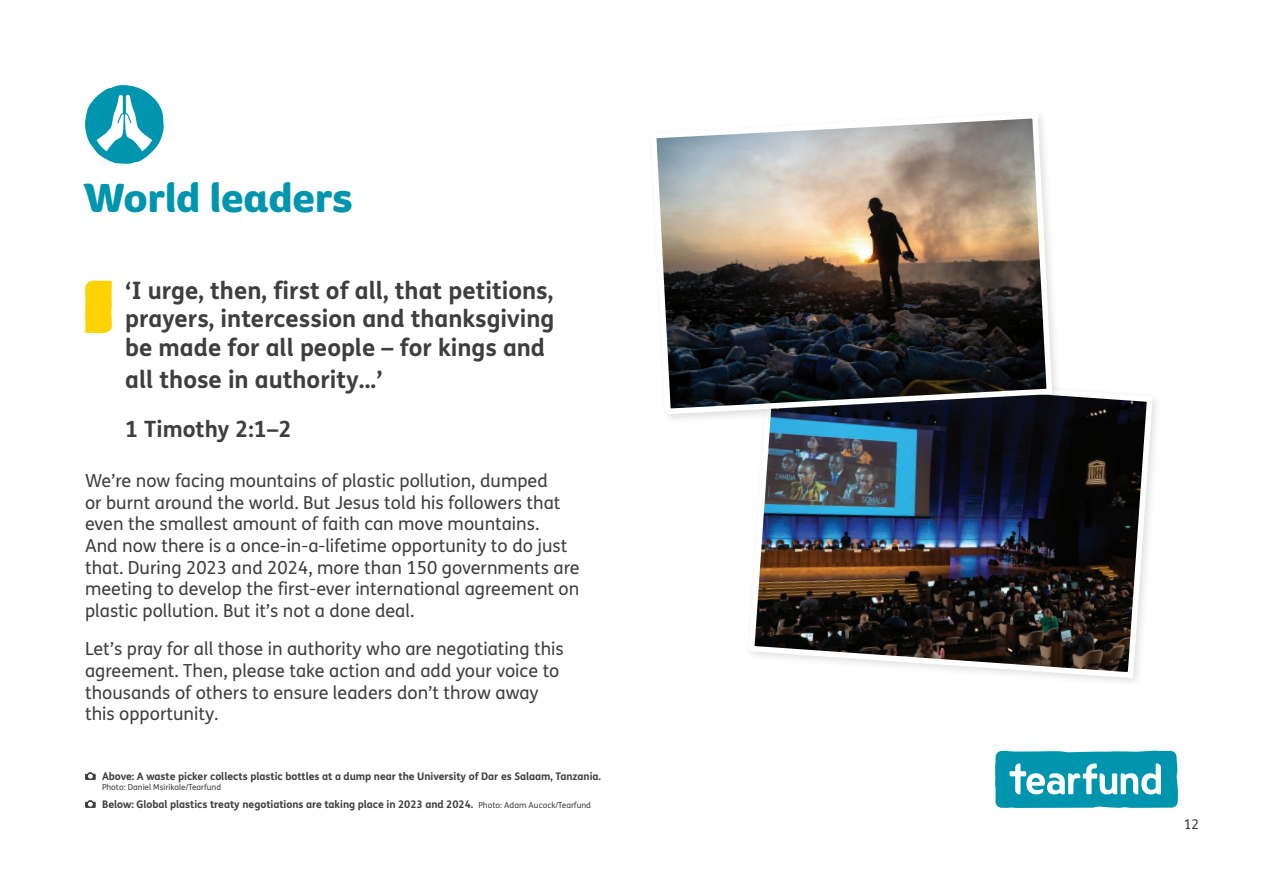
<style>
.page{position:relative;width:1263px;height:893px;background:#fff}
.page>*{position:absolute;margin:0;border:0;box-sizing:border-box;transform-origin:0 0}
.t1{font:39px "Tearfund Sans";color:#0095ae}
.t2{font:700 24px/28.8px "FS Me";color:#3e3e3f;text-align:justify}
.t3{font:700 22.5px "FS Me";color:#3e3e3f}
.Body_Copy_1{font:18px/21.6px "FS Me";color:#3e3e3f}
.t4{font:13.5px "FS Me";color:#3e3e3f}
.t5{font:700 10.5px "FS Me";letter-spacing:-.005em;color:#3e3e3f}
.t6{font:8.25px "FS Me";color:#3e3e3f}
.s1{font-weight:400;font-size:8.25px}
</style>
<div class="page">
<svg style="left:995px;top:751px;width:183px;height:57px"></svg>
<img style="left:751px;top:395px;width:404px;height:286px">
<svg style="left:85px;top:281px;width:27px;height:52px"></svg>
<svg style="left:85px;top:85px;width:79px;height:79px"></svg>
<div style="left:647px;top:109px;width:415px;height:315px;background:#231f20;opacity:.14"></div>
<img style="left:648px;top:110px;width:407px;height:307px">
<svg style="left:85px;top:772px;width:11px;height:8px"></svg>
<svg style="left:85px;top:800px;width:11px;height:8px"></svg>
<p class="t1" style="left:85px;top:162px;width:269px">World leaders</p>
<p class="t2" style="left:125px;top:275px;width:431px">‘I urge, then, first of all, that petitions, prayers, intercession and thanksgiving be made for all people – for kings and</p>
<p class="t2" style="left:125px;top:364px;width:259px">all those in authority...’</p>
<p class="t3" style="left:125px;top:412px;width:168px">1 Timothy 2:1–2</p>
<p class="Body_Copy_1" style="left:85px;top:470px;width:496px">We’re now facing mountains of plastic pollution, dumped<br>or burnt around the world. But Jesus told his followers that even the smallest amount of faith can move mountains.<br>And now there is a once-in-a-lifetime opportunity to do just that. During 2023 and 2024, more than 150 governments are meeting to develop the first-ever international agreement on plastic pollution. But it’s not a done deal.</p>
<p class="Body_Copy_1" style="left:85px;top:638px;width:480px">Let’s pray for all those in authority who are negotiating this agreement. Then, please take action and add your voice to thousands of others to ensure leaders don’t throw away this opportunity.</p>
<p class="t5" style="left:102px;top:768px;width:500px">Above: A waste picker collects plastic bottles at a dump near the University of Dar es Salaam, Tanzania.</p>
<p class="t6" style="left:102px;top:781px;width:121px">Photo: Daniel Msirikale/Tearfund</p>
<p class="t5" style="left:102px;top:796px;width:490px">Below: Global plastics treaty negotiations are taking place in 2023 and 2024. <span class="s1">Photo: Adam Aucock/Tearfund</span></p>
<p class="t4" style="left:1184px;top:815px;width:17px">12</p>
</div>
